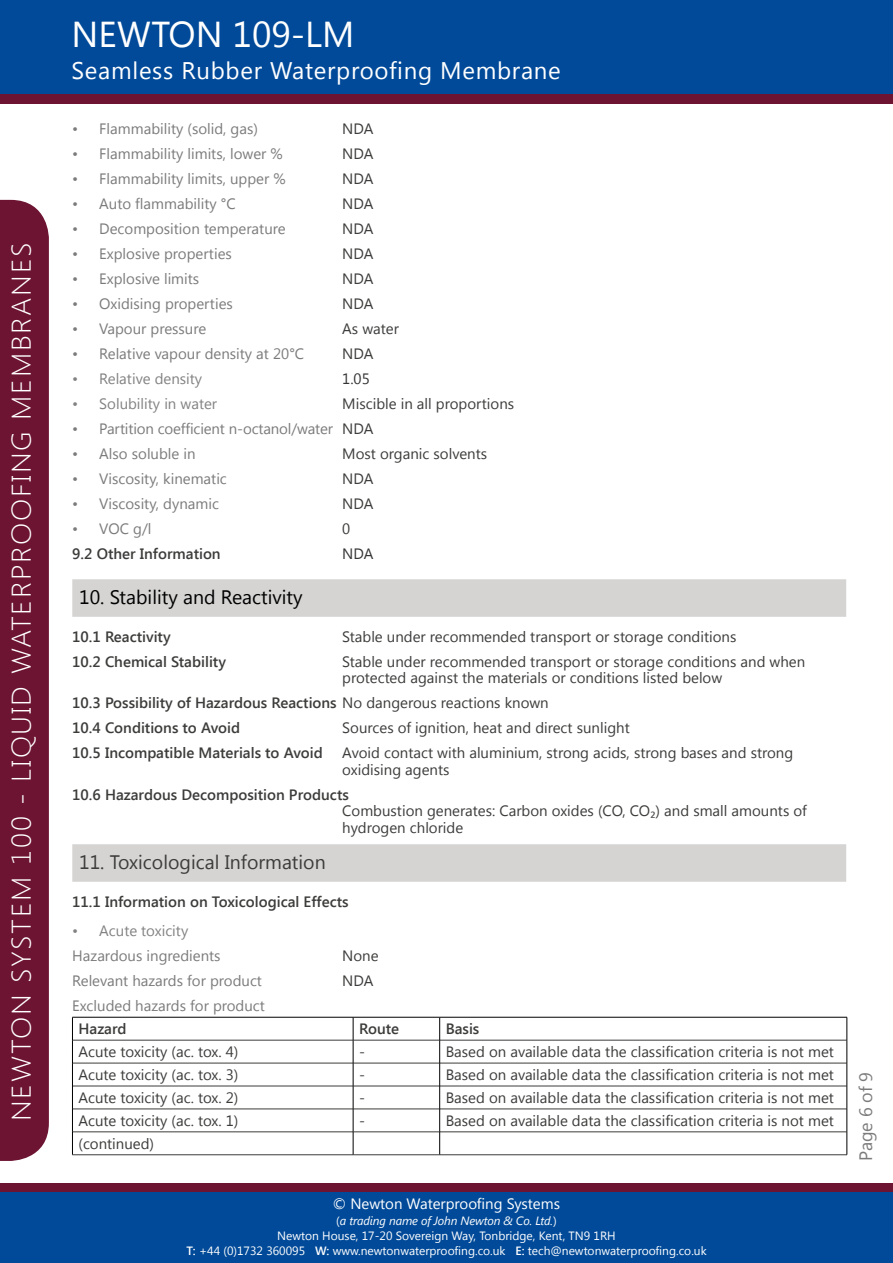
<style>
.page{position:relative;width:893px;height:1263px;background:#fff}
.page>*{position:absolute;margin:0;border:0;box-sizing:border-box;transform-origin:0 0}
.t1{font:36px "Segoe UI";color:#fff}
.t2{font:300 27px "Segoe UI";letter-spacing:.06em;color:#fff;scale:1.08 1}
.t3{font:24px "Segoe UI";letter-spacing:.03em;color:#fff}
.t4{font:19.5px "Segoe UI";color:#3c3c3b}
.t5{font:19.5px "Segoe UI";color:#000}
.t6{font:18px "Segoe UI";letter-spacing:-.01em;color:#7b7b7b}
.t7{font:15px/16.5px "Segoe UI";color:#3c3c3b}
.t8{font:15px "Segoe UI";color:#7b7b7b}
.t9{font:600 15px/25px "Segoe UI";color:#3c3c3b}
.t10{font:15px "Segoe UI";color:#828282}
.t11{font:15px "Segoe UI";color:#fff}
.t12{font:15px "Segoe UI";color:#353535}
.t13{font:12px/15.6px "Segoe UI";color:#fff;text-align:center}
.s1{color:#3c3c3b}
.s2{font-style:inherit}
.s3{font-weight:400}
.s4{font-style:italic}
.s5{font-weight:600}
</style>
<div class="page">
<div style="left:0;top:200px;width:49px;height:961px;background:#6d1432"></div>
<div style="left:0;top:1191px;width:893px;height:72px;background:#014a99"></div>
<div style="left:0;top:1183px;width:893px;height:8px;background:#6d1432"></div>
<div style="left:0;top:0;width:893px;height:94px;background:#014a99"></div>
<div style="left:0;top:94px;width:893px;height:9px;background:#6d1432"></div>
<div style="left:72px;top:579px;width:774px;height:38px;background:#d5d4d3"></div>
<div style="left:72px;top:844px;width:774px;height:38px;background:#d5d4d3"></div>
<hr style="left:73px;top:1040px;width:280px;height:1px;background:#3c3c3b">
<hr style="left:353px;top:1040px;width:86px;height:1px;background:#3c3c3b">
<hr style="left:440px;top:1040px;width:407px;height:1px;background:#3c3c3b">
<hr style="left:73px;top:1063px;width:280px;height:1px;background:#3c3c3b">
<hr style="left:353px;top:1063px;width:86px;height:1px;background:#3c3c3b">
<hr style="left:440px;top:1063px;width:407px;height:1px;background:#3c3c3b">
<hr style="left:73px;top:1086px;width:280px;height:1px;background:#3c3c3b">
<hr style="left:353px;top:1086px;width:86px;height:1px;background:#3c3c3b">
<hr style="left:440px;top:1086px;width:407px;height:1px;background:#3c3c3b">
<hr style="left:73px;top:1109px;width:280px;height:1px;background:#3c3c3b">
<hr style="left:353px;top:1109px;width:86px;height:1px;background:#3c3c3b">
<hr style="left:440px;top:1109px;width:407px;height:1px;background:#3c3c3b">
<hr style="left:73px;top:1131px;width:280px;height:1px;background:#3c3c3b">
<hr style="left:353px;top:1131px;width:86px;height:1px;background:#3c3c3b">
<hr style="left:440px;top:1131px;width:407px;height:1px;background:#3c3c3b">
<hr style="left:72px;top:1154px;width:281px;height:1px;background:#3c3c3b">
<hr style="left:353px;top:1154px;width:87px;height:1px;background:#3c3c3b">
<hr style="left:440px;top:1154px;width:407px;height:1px;background:#3c3c3b">
<hr style="left:72px;top:1017px;width:281px;height:1px;background:#000">
<hr style="left:353px;top:1017px;width:87px;height:1px;background:#000">
<hr style="left:440px;top:1017px;width:407px;height:1px;background:#000">
<svg style="left:72px;top:1017px;width:1px;height:137px"></svg>
<svg style="left:353px;top:1017px;width:1px;height:137px"></svg>
<svg style="left:439px;top:1017px;width:1px;height:137px"></svg>
<svg style="left:847px;top:1017px;width:1px;height:137px"></svg>
<h2 class="t2" style="left:3px;top:1121px;width:815px;rotate:-90deg">NEWTON SYSTEM 100 - LIQUID WATERPROOFING MEMBRANES</h2>
<h1 class="t1" style="left:71px;top:9px;width:285px">NEWTON 109-LM</h1>
<h3 class="t3" style="left:71px;top:54px;width:491px">Seamless Rubber Waterproofing Membrane</h3>
<p class="t8" style="left:72px;top:118px;width:187px">• Flammability (solid, gas)</p>
<p class="t7" style="left:342px;top:120px;width:33px">NDA</p>
<p class="t8" style="left:72px;top:143px;width:212px">• Flammability limits, lower %</p>
<p class="t7" style="left:342px;top:145px;width:33px">NDA</p>
<p class="t8" style="left:72px;top:169px;width:215px">• Flammability limits, upper %</p>
<p class="t7" style="left:342px;top:170px;width:33px">NDA</p>
<p class="t8" style="left:72px;top:194px;width:165px">• Auto flammability °C</p>
<p class="t7" style="left:342px;top:195px;width:33px">NDA</p>
<p class="t8" style="left:72px;top:219px;width:215px">• Decomposition temperature</p>
<p class="t7" style="left:342px;top:220px;width:33px">NDA</p>
<p class="t8" style="left:72px;top:244px;width:161px">• Explosive properties</p>
<p class="t7" style="left:342px;top:245px;width:33px">NDA</p>
<p class="t8" style="left:72px;top:269px;width:129px">• Explosive limits</p>
<p class="t7" style="left:342px;top:270px;width:33px">NDA</p>
<p class="t8" style="left:72px;top:294px;width:162px">• Oxidising properties</p>
<p class="t7" style="left:342px;top:295px;width:33px">NDA</p>
<p class="t8" style="left:72px;top:319px;width:136px">• Vapour pressure</p>
<p class="t7" style="left:342px;top:320px;width:58px">As water</p>
<p class="t8" style="left:72px;top:344px;width:233px">• Relative vapour density at 20°C</p>
<p class="t7" style="left:342px;top:345px;width:33px">NDA</p>
<p class="t10" style="left:72px;top:369px;width:131px">• Relative density</p>
<p class="t12" style="left:342px;top:369px;width:29px">1.05</p>
<p class="t10" style="left:72px;top:394px;width:146px">• Solubility in water</p>
<p class="t7" style="left:342px;top:395px;width:173px">Miscible in all proportions</p>
<p class="t8" style="left:72px;top:419px;width:303px">• Partition coefficient n-octanol/water <span class="s1">NDA</span></p>
<p class="t8" style="left:72px;top:444px;width:125px">• Also soluble in</p>
<p class="t7" style="left:342px;top:445px;width:146px">Most organic solvents</p>
<p class="t8" style="left:72px;top:469px;width:156px">• Viscosity, kinematic</p>
<p class="t7" style="left:342px;top:470px;width:33px">NDA</p>
<p class="t8" style="left:72px;top:494px;width:148px">• Viscosity, dynamic</p>
<p class="t7" style="left:342px;top:495px;width:33px">NDA</p>
<p class="t8" style="left:72px;top:519px;width:81px">• VOC g/l</p>
<p class="t7" style="left:342px;top:520px;width:10px">0</p>
<p class="t9" style="left:72px;top:541px;width:150px">9.2 Other <span class="s2">I</span>nformation</p>
<p class="t12" style="left:342px;top:544px;width:33px">NDA</p>
<h3 class="t5" style="left:79px;top:583px;width:225px">10. Stability and Reactivity</h3>
<p class="t9" style="left:72px;top:623px;width:100px">10.1 Reactivity</p>
<p class="t7" style="left:342px;top:627px;width:396px">Stable under recommended transport or storage conditions</p>
<p class="t9" style="left:72px;top:648px;width:155px">10.2 Chemical Stability</p>
<p class="t7" style="left:342px;top:652px;width:464px">Stable under recommended transport or storage conditions and when protected against the materials or conditions listed below</p>
<p class="t9" style="left:72px;top:690px;width:478px">10.3 Possibility of Hazardous Reactions <span class="s3">No dangerous reactions known<br></span>10.4 Conditions to Avoid</p>
<p class="t7" style="left:342px;top:719px;width:289px">Sources of ignition, heat and direct sunlight</p>
<p class="t9" style="left:72px;top:740px;width:252px">10.5 Incompatible Materials to Avoid</p>
<p class="t7" style="left:342px;top:744px;width:452px">Avoid contact with aluminium, strong acids, strong bases and strong oxidising agents</p>
<p class="t9" style="left:72px;top:781px;width:278px">10.6 Hazardous Decomposition Products</p>
<p class="t7" style="left:342px;top:802px;width:466px">Combustion generates: Carbon oxides (CO, CO₂) and small amounts of hydrogen chloride</p>
<h3 class="t4" style="left:79px;top:848px;width:248px">11. Toxicological Information</h3>
<p class="t9" style="left:72px;top:888px;width:278px">11.1 Information on Toxicological Effects</p>
<p class="t10" style="left:72px;top:920px;width:118px">• Acute toxicity</p>
<p class="t8" style="left:72px;top:945px;width:150px">Hazardous ingredients</p>
<p class="t7" style="left:342px;top:947px;width:38px">None</p>
<p class="t8" style="left:72px;top:970px;width:191px">Relevant hazards for product</p>
<p class="t7" style="left:342px;top:972px;width:33px">NDA</p>
<p class="t8" style="left:72px;top:995px;width:194px">Excluded hazards for product</p>
<p class="t9" style="left:78px;top:1015px;width:50px">Hazard</p>
<p class="t9" style="left:359px;top:1015px;width:41px">Route</p>
<p class="t9" style="left:446px;top:1015px;width:35px">Basis</p>
<p class="t7" style="left:78px;top:1043px;width:161px">Acute toxicity (ac. tox. 4)</p>
<p class="t7" style="left:359px;top:1043px;width:7px">-</p>
<p class="t7" style="left:446px;top:1043px;width:390px">Based on available data the classification criteria is not met</p>
<p class="t7" style="left:78px;top:1066px;width:161px">Acute toxicity (ac. tox. 3)</p>
<p class="t7" style="left:359px;top:1066px;width:7px">-</p>
<p class="t7" style="left:446px;top:1066px;width:390px">Based on available data the classification criteria is not met</p>
<p class="t7" style="left:78px;top:1089px;width:161px">Acute toxicity (ac. tox. 2)</p>
<p class="t7" style="left:359px;top:1089px;width:7px">-</p>
<p class="t7" style="left:446px;top:1089px;width:390px">Based on available data the classification criteria is not met</p>
<p class="t7" style="left:78px;top:1111px;width:161px">Acute toxicity (ac. tox. 1)</p>
<p class="t7" style="left:359px;top:1111px;width:7px">-</p>
<p class="t7" style="left:446px;top:1111px;width:390px">Based on available data the classification criteria is not met</p>
<p class="t7" style="left:78px;top:1134px;width:77px">(continued)</p>
<p class="t11" style="left:333px;top:1193px;width:229px">© Newton Waterproofing Systems</p>
<p class="t13" style="left:277px;top:1212px;width:340px">(<span class="s4">a trading name of John Newton &amp; Co. Ltd.</span>)<br>Newton House, 17-20 Sovereign Way, Tonbridge, Kent, TN9 1RH</p>
<p class="t13" style="left:186px;top:1242px;width:522px"><span class="s5">T:</span> +44 (0)1732 360095 <span class="s5">W:</span> www.newtonwaterproofing.co.uk <span class="s5">E:</span> tech@newtonwaterproofing.co.uk</p>
<p class="t6" style="left:853px;top:1161px;width:90px;rotate:-90deg">Page 6 of 9</p>
</div>
